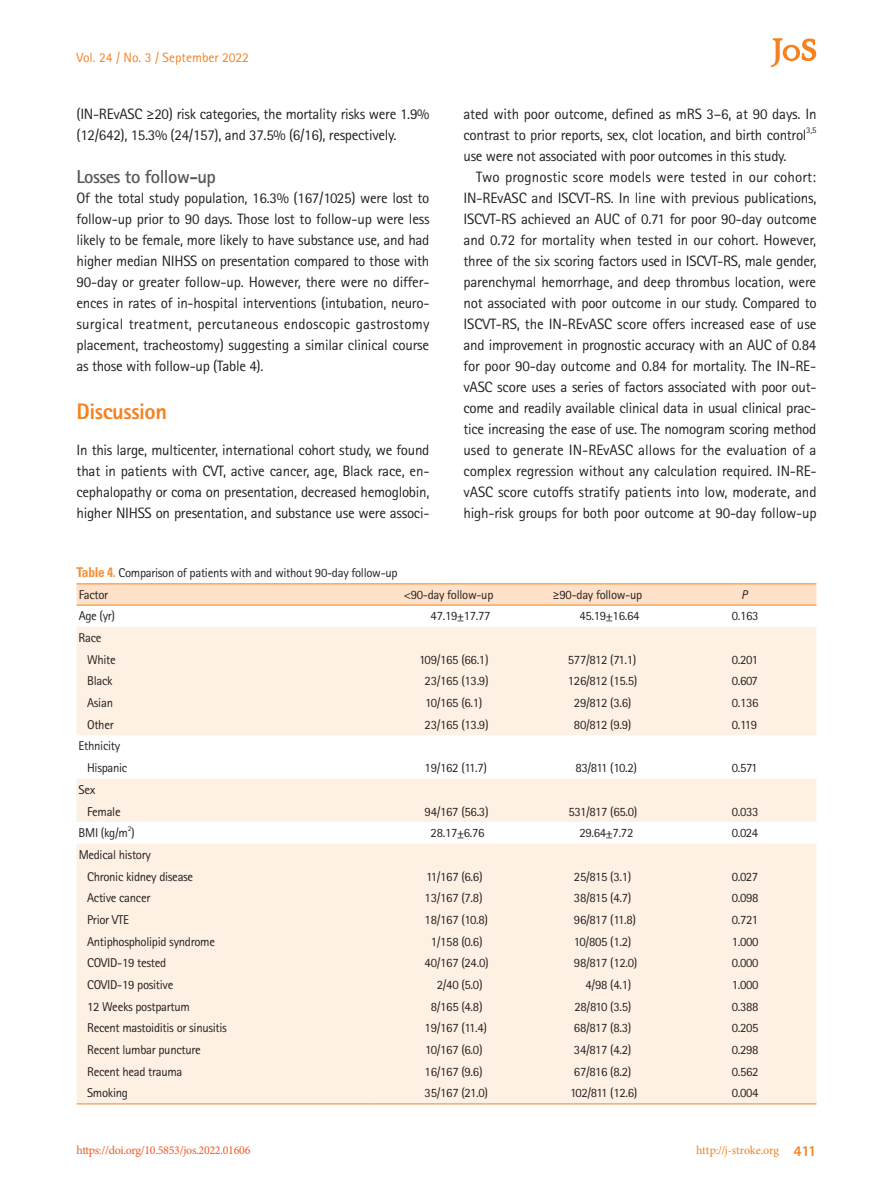
<style>
.page{position:relative;width:893px;height:1191px;background:#fff}
.page>*{position:absolute;margin:0;border:0;box-sizing:border-box;transform-origin:0 0}
.t1{font:800 22.5px "Rotis Sans Serif Std";letter-spacing:-.02em;color:#f58220}
.t2{font:700 18.75px "Rotis Sans Serif Std";letter-spacing:-.03em;color:#57585a}
.t3{font:15px/21px "Rotis Sans Serif Std";letter-spacing:-.015em;color:#231f20}
.t4{font:15px "Rotis Sans Serif Std";letter-spacing:.005em;color:#231f20}
.t5{font:13.5px "Rotis Sans Serif Std";color:#f58220}
.t6{font:12.75px/21.6px "Rotis Sans Serif Std";letter-spacing:-.025em;color:#231f20}
.t7{font:italic 12.75px "Rotis Sans Serif Std";color:#231f20}
.t8{font:12px "Minion Pro";letter-spacing:-.025em;color:#f15921}
.t9{font:12px "Minion Pro";letter-spacing:-.015em;color:#f58220}
.t10{font:8.7px "Rotis Sans Serif Std";color:#231f20}
.t11{font:7.5px "Rotis Sans Serif Std";color:#231f20}
.s1{font-family:"Univers LT Std";font-weight:700;font-stretch:condensed;font-size:13.5px;color:#f6923c}
.s2{font-family:"Rotis Sans Serif Std";font-weight:800;font-size:15px}
</style>
<div class="page">
<svg style="left:770px;top:38px;width:46px;height:29px"></svg>
<svg style="left:77px;top:627px;width:739px;height:476px;fill:#fef0e2"></svg>
<svg style="left:77px;top:583px;width:739px;height:23px"></svg>
<hr style="left:85px;top:583px;width:289px;height:1px;background:#f58220">
<hr style="left:374px;top:583px;width:149px;height:1px;background:#f58220">
<hr style="left:523px;top:583px;width:149px;height:1px;background:#f58220">
<hr style="left:672px;top:583px;width:144px;height:1px;background:#f58220">
<hr style="left:85px;top:1103px;width:289px;height:1px;background:#f58220">
<hr style="left:374px;top:1103px;width:149px;height:1px;background:#f58220">
<hr style="left:523px;top:1103px;width:149px;height:1px;background:#f58220">
<hr style="left:672px;top:1103px;width:144px;height:1px;background:#f58220">
<p class="t5" style="left:77px;top:50px;width:174px">Vol. 24 / No. 3 / September 2022</p>
<p class="t3" style="left:77px;top:103px;width:354px">(IN-REvASC ≥20) risk categories, the mortality risks were 1.9% (12/642), 15.3% (24/157), and 37.5% (6/16), respectively.</p>
<p class="t2" style="left:77px;top:164px;width:141px">Losses to follow-up</p>
<p class="t3" style="left:77px;top:187px;width:355px;text-align:justify">Of the total study population, 16.3% (167/1025) were lost to follow-up prior to 90 days. Those lost to follow-up were less likely to be female, more likely to have substance use, and had higher median NIHSS on presentation compared to those with 90-day or greater follow-up. However, there were no differ&shy;ences in rates of in-hospital interventions (intubation, neuro&shy;surgical treatment, percutaneous endoscopic gastrostomy placement, tracheostomy) suggesting a similar clinical course as those with follow-up (Table 4).</p>
<h1 class="t1" style="left:77px;top:397px;width:92px">Discussion</h1>
<p class="t3" style="left:77px;top:439px;width:354px;text-align:justify">In this large, multicenter, international cohort study, we found that in patients with CVT, active cancer, age, Black race, en&shy;cephalopathy or coma on presentation, decreased hemoglobin, higher NIHSS on presentation, and substance use were associ-</p>
<p class="t3" style="left:463px;top:103px;width:355px">ated with poor outcome, defined as mRS 3–6, at 90 days. In contrast to prior reports, sex, clot location, and birth control</p>
<p class="t10" style="left:806px;top:125px;width:12px">3,5</p>
<p class="t3" style="left:463px;top:145px;width:325px">use were not associated with poor outcomes in this study.</p>
<p class="t4" style="left:476px;top:168px;width:341px">Two prognostic score models were tested in our cohort:</p>
<p class="t3" style="left:463px;top:187px;width:355px">IN-REvASC and ISCVT-RS. In line with previous publications,</p>
<p class="t3" style="left:463px;top:208px;width:355px">ISCVT-RS achieved an AUC of 0.71 for poor 90-day outcome</p>
<p class="t3" style="left:463px;top:229px;width:354px">and 0.72 for mortality when tested in our cohort. However,</p>
<p class="t3" style="left:463px;top:250px;width:354px">three of the six scoring factors used in ISCVT-RS, male gender,</p>
<p class="t3" style="left:463px;top:271px;width:354px">parenchymal hemorrhage, and deep thrombus location, were</p>
<p class="t3" style="left:463px;top:292px;width:355px">not associated with poor outcome in our study. Compared to</p>
<p class="t3" style="left:463px;top:313px;width:354px">ISCVT-RS, the IN-REvASC score offers increased ease of use</p>
<p class="t3" style="left:463px;top:334px;width:354px">and improvement in prognostic accuracy with an AUC of 0.84</p>
<p class="t3" style="left:463px;top:355px;width:354px">for poor 90-day outcome and 0.84 for mortality. The IN-RE-</p>
<p class="t3" style="left:463px;top:376px;width:355px">vASC score uses a series of factors associated with poor out-</p>
<p class="t3" style="left:463px;top:397px;width:354px">come and readily available clinical data in usual clinical prac-</p>
<p class="t3" style="left:463px;top:418px;width:354px">tice increasing the ease of use. The nomogram scoring method</p>
<p class="t3" style="left:463px;top:439px;width:354px">used to generate IN-REvASC allows for the evaluation of a</p>
<p class="t3" style="left:463px;top:460px;width:355px">complex regression without any calculation required. IN-RE-</p>
<p class="t3" style="left:463px;top:481px;width:355px">vASC score cutoffs stratify patients into low, moderate, and</p>
<p class="t3" style="left:463px;top:502px;width:355px">high-risk groups for both poor outcome at 90-day follow-up</p>
<p class="t6" style="left:77px;top:561px;width:323px;line-height:22px"><span class="s1">Table 4.</span> Comparison of patients with and without 90-day follow-up<br>Factor</p>
<p class="t6" style="left:404px;top:583px;width:91px">&lt;90-day follow-up</p>
<p class="t6" style="left:553px;top:583px;width:91px">≥90-day follow-up</p>
<p class="t7" style="left:741px;top:587px;width:8px">P</p>
<p class="t6" style="left:79px;top:605px;width:38px">Age (yr)</p>
<p class="t6" style="left:431px;top:605px;width:62px">47.19±17.77</p>
<p class="t6" style="left:579px;top:605px;width:62px">45.19±16.64</p>
<p class="t6" style="left:732px;top:605px;width:28px">0.163</p>
<p class="t6" style="left:87px;top:627px;width:30px;text-indent:-9px">Race<br>White</p>
<p class="t6" style="left:419px;top:648px;width:71px">109/165 (66.1)</p>
<p class="t6" style="left:568px;top:648px;width:70px">577/812 (71.1)</p>
<p class="t6" style="left:732px;top:648px;width:28px">0.201</p>
<p class="t6" style="left:87px;top:670px;width:27px">Black</p>
<p class="t6" style="left:425px;top:670px;width:65px">23/165 (13.9)</p>
<p class="t6" style="left:568px;top:670px;width:71px">126/812 (15.5)</p>
<p class="t6" style="left:732px;top:670px;width:28px">0.607</p>
<p class="t6" style="left:87px;top:692px;width:27px">Asian</p>
<p class="t6" style="left:425px;top:692px;width:59px">10/165 (6.1)</p>
<p class="t6" style="left:574px;top:692px;width:59px">29/812 (3.6)</p>
<p class="t6" style="left:732px;top:692px;width:28px">0.136</p>
<p class="t6" style="left:87px;top:713px;width:28px">Other</p>
<p class="t6" style="left:425px;top:713px;width:65px">23/165 (13.9)</p>
<p class="t6" style="left:574px;top:713px;width:59px">80/812 (9.9)</p>
<p class="t6" style="left:732px;top:713px;width:27px">0.119</p>
<p class="t6" style="left:87px;top:735px;width:42px;text-indent:-9px">Ethnicity<br>Hispanic</p>
<p class="t6" style="left:425px;top:757px;width:64px">19/162 (11.7)</p>
<p class="t6" style="left:575px;top:757px;width:63px">83/811 (10.2)</p>
<p class="t6" style="left:732px;top:757px;width:27px">0.571</p>
<p class="t6" style="left:87px;top:778px;width:35px;text-indent:-9px">Sex<br>Female</p>
<p class="t11" style="left:128px;top:824px;width:5px">2</p>
<p class="t6" style="left:79px;top:822px;width:58px">BMI (kg/m )</p>
<p class="t6" style="left:87px;top:843px;width:108px;text-indent:-9px">Medical history<br>Chronic kidney disease</p>
<p class="t6" style="left:425px;top:800px;width:65px">94/167 (56.3)</p>
<p class="t6" style="left:568px;top:800px;width:71px">531/817 (65.0)</p>
<p class="t6" style="left:732px;top:800px;width:28px">0.033</p>
<p class="t6" style="left:431px;top:822px;width:55px">28.17±6.76</p>
<p class="t6" style="left:579px;top:822px;width:55px">29.64±7.72</p>
<p class="t6" style="left:732px;top:822px;width:28px">0.024</p>
<p class="t6" style="left:426px;top:865px;width:58px">11/167 (6.6)</p>
<p class="t6" style="left:574px;top:865px;width:59px">25/815 (3.1)</p>
<p class="t6" style="left:732px;top:865px;width:28px">0.027</p>
<p class="t6" style="left:87px;top:887px;width:65px">Active cancer</p>
<p class="t6" style="left:425px;top:887px;width:59px">13/167 (7.8)</p>
<p class="t6" style="left:574px;top:887px;width:59px">38/815 (4.7)</p>
<p class="t6" style="left:732px;top:887px;width:28px">0.098</p>
<p class="t6" style="left:87px;top:908px;width:43px">Prior VTE</p>
<p class="t6" style="left:425px;top:908px;width:65px">18/167 (10.8)</p>
<p class="t6" style="left:574px;top:908px;width:64px">96/817 (11.8)</p>
<p class="t6" style="left:732px;top:908px;width:28px">0.721</p>
<p class="t6" style="left:87px;top:930px;width:129px">Antiphospholipid syndrome</p>
<p class="t6" style="left:431px;top:930px;width:53px">1/158 (0.6)</p>
<p class="t6" style="left:574px;top:930px;width:59px">10/805 (1.2)</p>
<p class="t6" style="left:732px;top:930px;width:28px">1.000</p>
<p class="t6" style="left:87px;top:952px;width:81px">COVID-19 tested</p>
<p class="t6" style="left:425px;top:952px;width:65px">40/167 (24.0)</p>
<p class="t6" style="left:574px;top:952px;width:65px">98/817 (12.0)</p>
<p class="t6" style="left:732px;top:952px;width:28px">0.000</p>
<p class="t6" style="left:87px;top:973px;width:88px">COVID-19 positive</p>
<p class="t6" style="left:437px;top:973px;width:47px">2/40 (5.0)</p>
<p class="t6" style="left:586px;top:973px;width:47px">4/98 (4.1)</p>
<p class="t6" style="left:732px;top:973px;width:28px">1.000</p>
<p class="t6" style="left:87px;top:995px;width:104px">12 Weeks postpartum</p>
<p class="t6" style="left:431px;top:995px;width:53px">8/165 (4.8)</p>
<p class="t6" style="left:574px;top:995px;width:58px">28/810 (3.5)</p>
<p class="t6" style="left:732px;top:995px;width:28px">0.388</p>
<p class="t6" style="left:87px;top:1017px;width:141px">Recent mastoiditis or sinusitis</p>
<p class="t6" style="left:425px;top:1017px;width:64px">19/167 (11.4)</p>
<p class="t6" style="left:574px;top:1017px;width:59px">68/817 (8.3)</p>
<p class="t6" style="left:732px;top:1017px;width:28px">0.205</p>
<p class="t6" style="left:87px;top:1038px;width:115px">Recent lumbar puncture</p>
<p class="t6" style="left:425px;top:1038px;width:59px">10/167 (6.0)</p>
<p class="t6" style="left:574px;top:1038px;width:59px">34/817 (4.2)</p>
<p class="t6" style="left:732px;top:1038px;width:28px">0.298</p>
<p class="t6" style="left:87px;top:1060px;width:97px">Recent head trauma</p>
<p class="t6" style="left:425px;top:1060px;width:59px">16/167 (9.6)</p>
<p class="t6" style="left:574px;top:1060px;width:59px">67/816 (8.2)</p>
<p class="t6" style="left:732px;top:1060px;width:28px">0.562</p>
<p class="t6" style="left:87px;top:1082px;width:42px">Smoking</p>
<p class="t6" style="left:425px;top:1082px;width:65px">35/167 (21.0)</p>
<p class="t6" style="left:570px;top:1082px;width:69px">102/811 (12.6)</p>
<p class="t6" style="left:732px;top:1082px;width:28px">0.004</p>
<p class="t8" style="left:77px;top:1142px;width:175px">https://doi.org/10.5853/jos.2022.01606</p>
<p class="t9" style="left:696px;top:1142px;width:122px">http://j-stroke.org <span class="s2">411</span></p>
</div>
